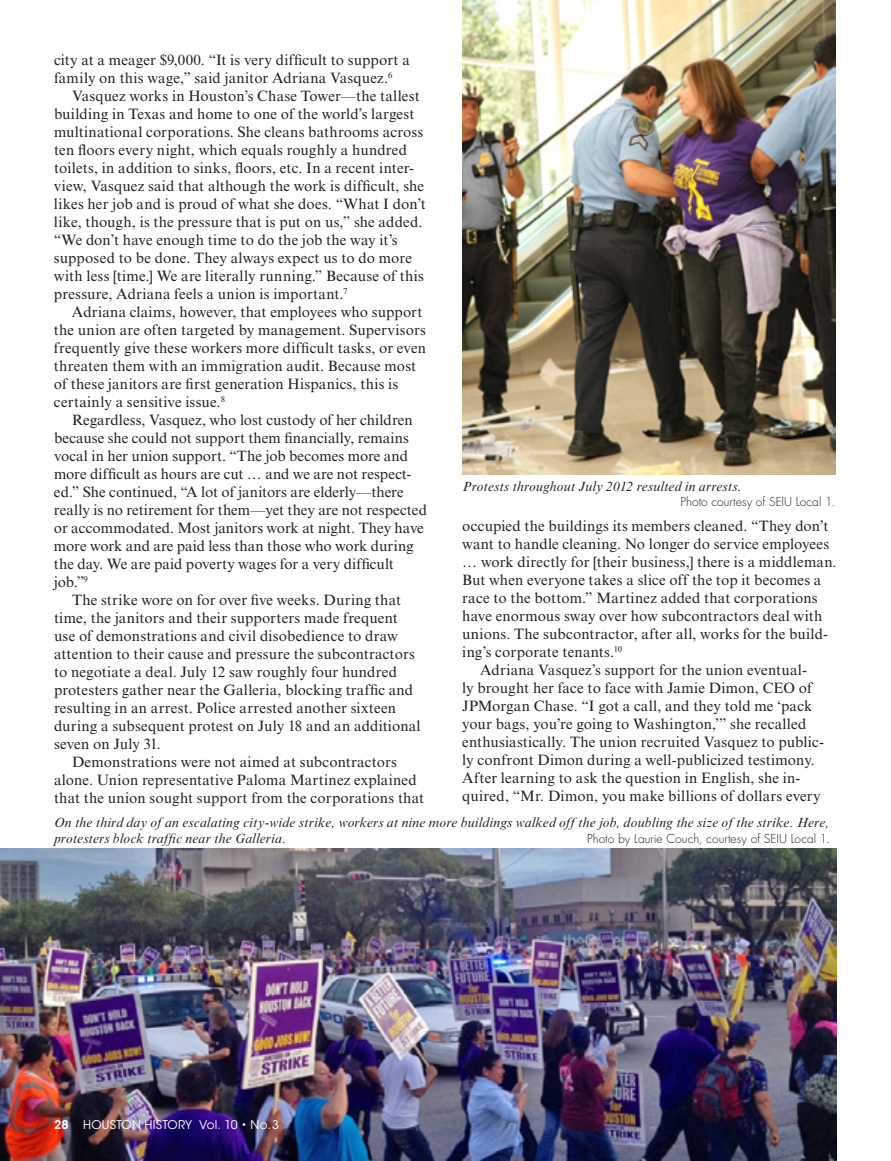
<style>
.page{position:relative;width:891px;height:1161px;background:#fff}
.page>*{position:absolute;margin:0;border:0;box-sizing:border-box;transform-origin:0 0}
.t1{font:15px/18px "Times New Roman MT Std";letter-spacing:.01em;color:#231f20}
.t2{font:italic 13.5px/16.5px "Times New Roman MT Std";letter-spacing:.01em;color:#231f20}
.t3{font:300 12px "Futura Std";letter-spacing:.005em;color:#231f20}
.t4{font:12px "ITC Avant Garde Std";letter-spacing:.015em;color:#fff}
.s1{font-weight:600}
</style>
<div class="page">
<img style="left:0;top:848px;width:837px;height:313px">
<img style="left:462px;top:0;width:373px;height:475px">
<p class="t1" style="left:54px;top:51px;width:357px">city at a meager $9,000. “It is very difficult to support a family on this wage,” said janitor Adriana Vasquez.<sup>6</sup></p>
<p class="t1" style="left:54px;top:87px;width:373px;text-indent:18px">Vasquez works in Houston’s Chase Tower—the tallest building in Texas and home to one of the world’s largest multinational corporations. She cleans bathrooms across ten floors every night, which equals roughly a hundred toilets, in addition to sinks, floors, etc. In a recent inter&shy;view, Vasquez said that although the work is difficult, she likes her job and is proud of what she does. “What I don’t like, though, is the pressure that is put on us,” she added. “We don’t have enough time to do the job the way it’s supposed to be done. They always expect us to do more with less [time.] We are literally running.” Because of this pressure, Adriana feels a union is important.<sup>7</sup></p>
<p class="t1" style="left:54px;top:303px;width:374px;text-indent:18px">Adriana claims, however, that employees who support the union are often targeted by management. Supervisors frequently give these workers more difficult tasks, or even threaten them with an immigration audit. Because most of these janitors are first generation Hispanics, this is certainly a sensitive issue.<sup>8</sup></p>
<p class="t1" style="left:72px;top:411px;width:342px">Regardless, Vasquez, who lost custody of her children</p>
<p class="t1" style="left:54px;top:429px;width:357px">because she could not support them financially, remains</p>
<p class="t1" style="left:54px;top:447px;width:356px">vocal in her union support. “The job becomes more and</p>
<p class="t1" style="left:54px;top:465px;width:359px">more difficult as hours are cut … and we are not respect-</p>
<p class="t1" style="left:54px;top:483px;width:351px">ed.” She continued, “A lot of janitors are elderly—there</p>
<p class="t1" style="left:54px;top:501px;width:374px">really is no retirement for them—yet they are not respected</p>
<p class="t1" style="left:54px;top:519px;width:371px">or accommodated. Most janitors work at night. They have</p>
<p class="t1" style="left:54px;top:537px;width:361px">more work and are paid less than those who work during</p>
<p class="t1" style="left:54px;top:555px;width:341px">the day. We are paid poverty wages for a very difficult</p>
<p class="t1" style="left:54px;top:573px;width:35px">job.”<sup>9</sup></p>
<p class="t1" style="left:72px;top:591px;width:331px">The strike wore on for over five weeks. During that</p>
<p class="t1" style="left:54px;top:609px;width:345px">time, the janitors and their supporters made frequent</p>
<p class="t1" style="left:54px;top:627px;width:345px">use of demonstrations and civil disobedience to draw</p>
<p class="t1" style="left:54px;top:645px;width:362px">attention to their cause and pressure the subcontractors</p>
<p class="t1" style="left:54px;top:663px;width:345px">to negotiate a deal. July 12 saw roughly four hundred</p>
<p class="t1" style="left:54px;top:681px;width:361px">protesters gather near the Galleria, blocking traffic and</p>
<p class="t1" style="left:54px;top:699px;width:344px">resulting in an arrest. Police arrested another sixteen</p>
<p class="t1" style="left:54px;top:717px;width:368px">during a subsequent protest on July 18 and an additional</p>
<p class="t1" style="left:54px;top:735px;width:109px">seven on July 31.</p>
<p class="t1" style="left:72px;top:753px;width:326px">Demonstrations were not aimed at subcontractors</p>
<p class="t1" style="left:54px;top:771px;width:364px">alone. Union representative Paloma Martinez explained</p>
<p class="t1" style="left:54px;top:789px;width:372px">that the union sought support from the corporations that</p>
<p class="t2" style="left:462px;top:478px;width:281px">Protests throughout July 2012 resulted in arrests.</p>
<p class="t3" style="left:681px;top:494px;width:156px">Photo courtesy of SEIU Local 1.</p>
<p class="t1" style="left:462px;top:517px;width:368px">occupied the buildings its members cleaned. “They don’t</p>
<p class="t1" style="left:462px;top:535px;width:369px">want to handle cleaning. No longer do service employees</p>
<p class="t1" style="left:462px;top:553px;width:376px">… work directly for [their business,] there is a middleman.</p>
<p class="t1" style="left:462px;top:571px;width:361px">But when everyone takes a slice off the top it becomes a</p>
<p class="t1" style="left:462px;top:589px;width:357px">race to the bottom.” Martinez added that corporations</p>
<p class="t1" style="left:462px;top:607px;width:362px">have enormous sway over how subcontractors deal with</p>
<p class="t1" style="left:462px;top:625px;width:367px">unions. The subcontractor, after all, works for the build-</p>
<p class="t1" style="left:462px;top:643px;width:161px">ing’s corporate tenants.<sup>10</sup></p>
<p class="t1" style="left:480px;top:661px;width:328px">Adriana Vasquez’s support for the union eventual-</p>
<p class="t1" style="left:462px;top:679px;width:351px">ly brought her face to face with Jamie Dimon, CEO of</p>
<p class="t1" style="left:462px;top:697px;width:352px">JPMorgan Chase. “I got a call, and they told me ‘pack</p>
<p class="t1" style="left:462px;top:715px;width:346px">your bags, you’re going to Washington,’” she recalled</p>
<p class="t1" style="left:462px;top:733px;width:363px">enthusiastically. The union recruited Vasquez to public-</p>
<p class="t1" style="left:462px;top:751px;width:354px">ly confront Dimon during a well-publicized testimony.</p>
<p class="t1" style="left:462px;top:769px;width:340px">After learning to ask the question in English, she in-</p>
<p class="t1" style="left:462px;top:787px;width:360px">quired, “Mr. Dimon, you make billions of dollars every</p>
<p class="t2" style="left:54px;top:814px;width:777px">On the third day of an escalating city-wide strike, workers at nine more buildings walked off the job, doubling the size of the strike. Here, protesters block traffic near the Galleria.</p>
<p class="t3" style="left:587px;top:832px;width:244px">Photo by Laurie Couch, courtesy of SEIU Local 1.</p>
<p class="t4" style="left:54px;top:1118px;width:226px"><span class="s1">28</span> HOUSTON HISTORY VOL. 10 • NO.3</p>
</div>
